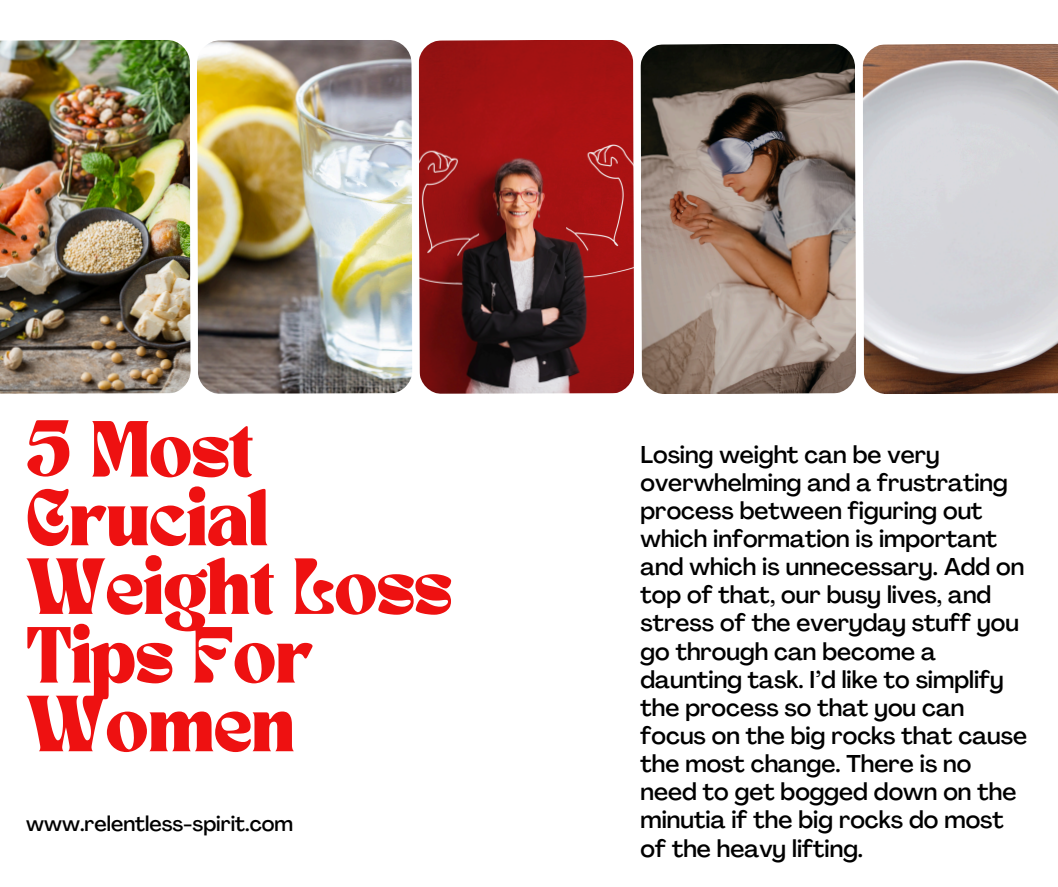
<style>
.page{position:relative;width:1058px;height:887px;background:#fff}
.page>*{position:absolute;margin:0;border:0;box-sizing:border-box;transform-origin:0 0}
.t1{font:55.5px/68.7px "TANNIMBUS";color:#e11}
.t2{font:500 24px/28.2px "Agrandir";color:#000}
.t3{font:500 21px "Agrandir";color:#000}
</style>
<div class="page">
<img style="left:0;top:40px;width:191px;height:354px">
<img style="left:640px;top:44px;width:216px;height:350px">
<img style="left:197px;top:40px;width:215px;height:354px">
<img style="left:862px;top:44px;width:196px;height:350px">
<img style="left:418px;top:40px;width:216px;height:354px">
<p class="t1" style="left:26px;top:421px;width:427px">5 Most<br>Crucial<br>Weight Loss<br>Tips For<br>Women</p>
<p class="t3" style="left:26px;top:814px;width:268px">www.relentless-spirit.com</p>
<p class="t2" style="left:640px;top:442px;width:388px">Losing weight can be very overwhelming and a frustrating process between figuring out which information is important and which is unnecessary. Add on top of that, our busy lives, and stress of the everyday stuff you go through can become a daunting task. I’d like to simplify the process so that you can focus on the big rocks that cause the most change. There is no need to get bogged down on the minutia if the big rocks do most of the heavy lifting.</p>
</div>
